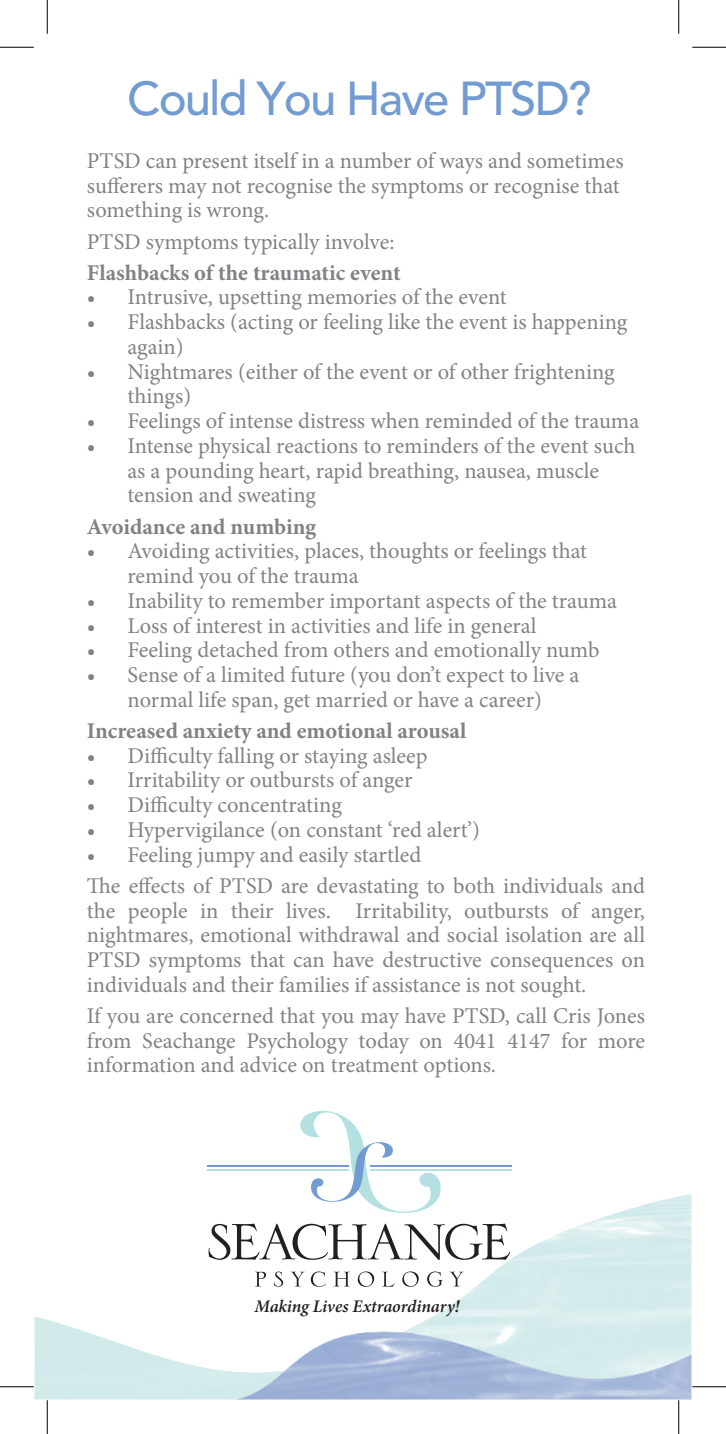
<style>
.page{position:relative;width:726px;height:1434px;background:#fff}
.page>*{position:absolute;margin:0;border:0;box-sizing:border-box;transform-origin:0 0}
.t1{font:500 47.25px "Avenir";letter-spacing:-.04em;color:#729cd1}
.t2{font:22.5px/24.8px "Minion Pro";color:#808285}
.t3{font:700 22.5px "Minion Pro";color:#808285}
.t4{font:italic 600 17.78px "Minion Pro";letter-spacing:-.01em;color:#231f20}
</style>
<div class="page">
<img style="left:34px;top:1316px;width:125px;height:83px">
<img style="left:159px;top:1356px;width:52px;height:43px">
<svg style="left:211px;top:1110px;width:480px;height:289px"></svg>
<img style="left:236px;top:1370px;width:2px;height:29px">
<img style="left:681px;top:1264px;width:5px;height:69px">
<img style="left:238px;top:1333px;width:453px;height:66px">
<img style="left:356px;top:1332px;width:57px;height:2px">
<img style="left:686px;top:1264px;width:5px;height:70px">
<svg style="left:209px;top:1224px;width:301px;height:36px"></svg>
<svg style="left:300px;top:1111px;width:141px;height:102px"></svg>
<hr style="left:207px;top:1166px;width:141px;height:1px;background:#729cd1">
<hr style="left:370px;top:1166px;width:141px;height:1px;background:#729cd1">
<hr style="left:207px;top:1169px;width:141px;height:2px;background:#b5e0e1">
<hr style="left:370px;top:1169px;width:141px;height:2px;background:#b5e0e1">
<svg style="left:255px;top:1272px;width:11px;height:14px"></svg>
<svg style="left:274px;top:1271px;width:9px;height:16px"></svg>
<svg style="left:291px;top:1272px;width:14px;height:14px"></svg>
<svg style="left:311px;top:1271px;width:15px;height:16px"></svg>
<svg style="left:334px;top:1272px;width:16px;height:14px"></svg>
<svg style="left:358px;top:1271px;width:16px;height:16px"></svg>
<svg style="left:382px;top:1272px;width:12px;height:15px"></svg>
<svg style="left:402px;top:1271px;width:17px;height:16px"></svg>
<svg style="left:427px;top:1271px;width:16px;height:16px"></svg>
<svg style="left:450px;top:1272px;width:14px;height:14px"></svg>
<hr style="left:0;top:47px;width:34px;height:1px;background:#000">
<hr style="left:692px;top:47px;width:34px;height:1px;background:#000">
<hr style="left:0;top:1386px;width:34px;height:1px;background:#000">
<hr style="left:692px;top:1386px;width:34px;height:1px;background:#000">
<hr style="left:47px;top:0;width:1px;height:34px;background:#000">
<hr style="left:47px;top:1400px;width:1px;height:34px;background:#000">
<hr style="left:678px;top:0;width:1px;height:34px;background:#000">
<hr style="left:678px;top:1400px;width:1px;height:34px;background:#000">
<h1 class="t1" style="left:127px;top:72px;width:466px">Could You Have PTSD?</h1>
<p class="t2" style="left:87px;top:148px;width:538px">PTSD can present itself in a number of ways and sometimes sufferers may not recognise the symptoms or recognise that something is wrong.</p>
<p class="t2" style="left:87px;top:229px;width:309px">PTSD symptoms typically involve:</p>
<p class="t3" style="left:87px;top:259px;width:315px">Flashbacks of the traumatic event</p>
<p class="t2" style="left:87px;top:285px;width:421px">• Intrusive, upsetting memories of the event</p>
<p class="t2" style="left:127px;top:310px;width:501px;text-indent:-40px">• Flashbacks (acting or feeling like the event is happening again)</p>
<p class="t2" style="left:127px;top:359px;width:489px;text-indent:-40px">• Nightmares (either of the event or of other frightening things)</p>
<p class="t2" style="left:87px;top:409px;width:554px">• Feelings of intense distress when reminded of the trauma</p>
<p class="t2" style="left:127px;top:433px;width:509px;text-indent:-40px">• Intense physical reactions to reminders of the event such as a pounding heart, rapid breathing, nausea, muscle tension and sweating</p>
<p class="t3" style="left:87px;top:513px;width:231px">Avoidance and numbing</p>
<p class="t2" style="left:127px;top:539px;width:461px;text-indent:-40px">• Avoiding activities, places, thoughts or feelings that remind you of the trauma</p>
<p class="t2" style="left:87px;top:588px;width:531px">• Inability to remember important aspects of the trauma</p>
<p class="t2" style="left:87px;top:613px;width:451px">• Loss of interest in activities and life in general</p>
<p class="t2" style="left:87px;top:638px;width:514px">• Feeling detached from others and emotionally numb</p>
<p class="t2" style="left:87px;top:663px;width:494px;text-align:center">• Sense of a limited future (you don’t expect to live a normal life span, get married or have a career)</p>
<p class="t3" style="left:87px;top:717px;width:381px">Increased anxiety and emotional arousal</p>
<p class="t2" style="left:87px;top:743px;width:342px">• Difficulty falling or staying asleep</p>
<p class="t2" style="left:87px;top:768px;width:327px">• Irritability or outbursts of anger</p>
<p class="t2" style="left:87px;top:793px;width:256px">• Difficulty concentrating</p>
<p class="t2" style="left:87px;top:817px;width:394px">• Hypervigilance (on constant ‘red alert’)</p>
<p class="t2" style="left:87px;top:839px;width:560px;line-height:31.1px">• Feeling jumpy and easily startled<br>The effects of PTSD are devastating to both individuals and</p>
<p class="t2" style="left:87px;top:898px;width:560px;text-align:justify">the people in their lives. Irritability, outbursts of anger, nightmares, emotional withdrawal and social isolation are all PTSD symptoms that can have destructive consequences on individuals and their families if assistance is not sought.</p>
<p class="t2" style="left:87px;top:1003px;width:560px;text-align:justify">If you are concerned that you may have PTSD, call Cris Jones from Seachange Psychology today on 4041 4147 for more information and advice on treatment options.</p>
<p class="t4" style="left:255px;top:1293px;width:207px">Making Lives Extraordinary!</p>
</div>
